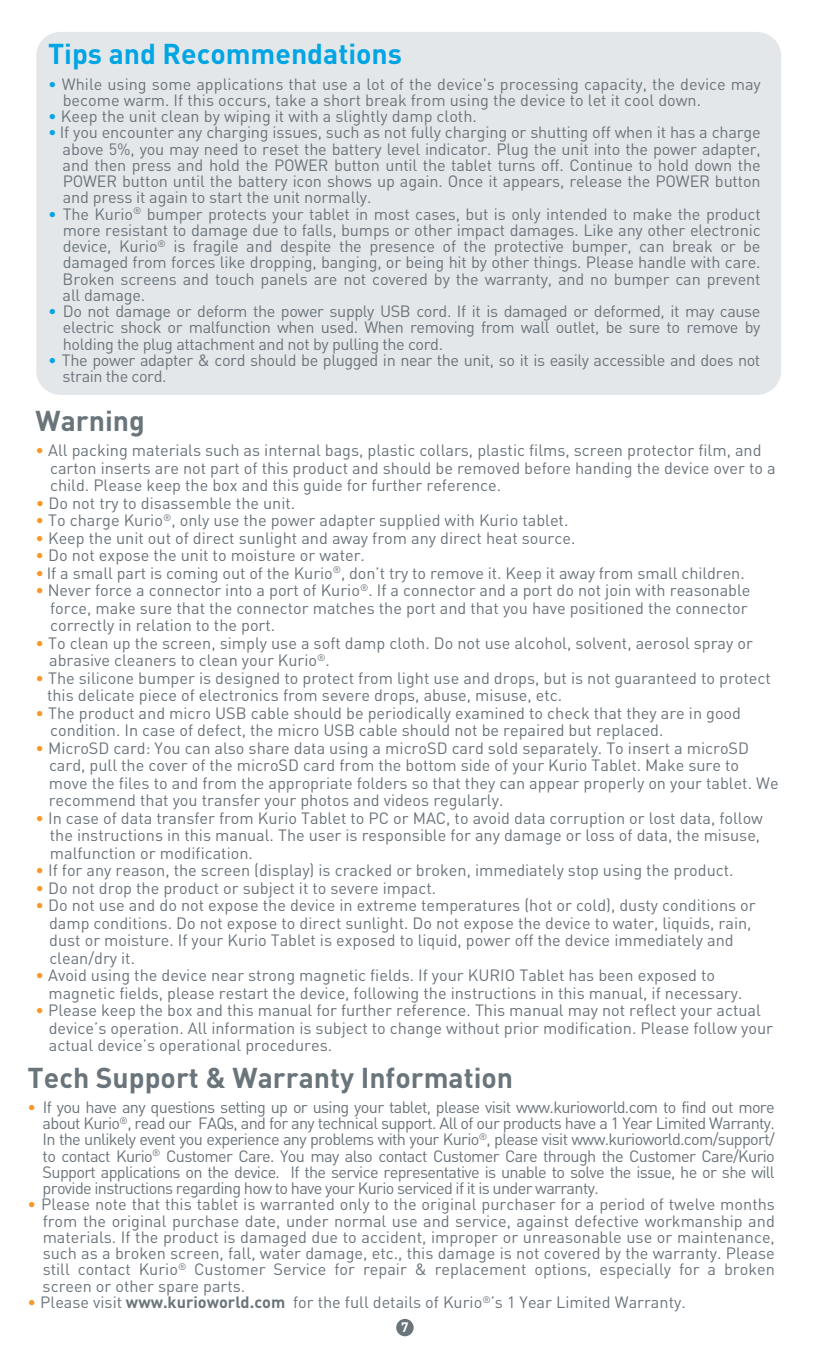
<style>
.page{position:relative;width:814px;height:1346px;background:#fff}
.page>*{position:absolute;margin:0;border:0;box-sizing:border-box;transform-origin:0 0}
.t1{font:700 28.25px "DINOT";color:#6a747b}
.t2{font:700 28.25px "DINOT";color:#00a5e3}
.t3{font:16.25px/16.2px "DINOT";color:#6a747b}
.t4{font:16.25px/16.2px "DINOT";letter-spacing:-.025em;color:#6a747b}
.t5{font:700 13.5px "DINOT";color:#fff}
.s1{color:#00a5e3}
.s2{color:#f79727}
.s3{font-weight:700}
</style>
<div class="page">
<div style="left:36px;top:32px;width:744px;height:363px;background:#e4e7ea;border-radius:24px"></div>
<div style="left:396px;top:1319px;width:17px;height:17px;background:#6a747b;border-radius:50%"></div>
<h1 class="t2" style="left:48px;top:35px;width:355px">Tips and Recommendations</h1>
<p class="t3" style="left:63px;top:75px;width:699px;text-indent:-14px"><span class="s1">•</span> While using some applications that use a lot of the device's processing capacity, the device may become warm. If this occurs, take a short break from using the device to let it cool down.</p>
<p class="t3" style="left:48px;top:108px;width:430px"><span class="s1">•</span> Keep the unit clean by wiping it with a slightly damp cloth.</p>
<p class="t3" style="left:63px;top:124px;width:699px;text-align:justify;text-indent:-14px"><span class="s1">•</span> If you encounter any charging issues, such as not fully charging or shutting off when it has a charge above 5%, you may need to reset the battery level indicator. Plug the unit into the power adapter, and then press and hold the POWER button until the tablet turns off. Continue to hold down the POWER button until the battery icon shows up again. Once it appears, release the POWER button and press it again to start the unit normally.</p>
<p class="t3" style="left:63px;top:205px;width:699px;text-align:justify;text-indent:-14px"><span class="s1">•</span> The Kurio<sup>®</sup> bumper protects your tablet in most cases, but is only intended to make the product more resistant to damage due to falls, bumps or other impact damages. Like any other electronic device, Kurio<sup>®</sup> is fragile and despite the presence of the protective bumper, can break or be damaged from forces like dropping, banging, or being hit by other things. Please handle with care.<br>Broken screens and touch panels are not covered by the warranty, and no bumper can prevent all damage.</p>
<p class="t3" style="left:63px;top:303px;width:698px;text-align:justify;text-indent:-15px"><span class="s1">•</span> Do not damage or deform the power supply USB cord. If it is damaged or deformed, it may cause electric shock or malfunction when used. When removing from wall outlet, be sure to remove by holding the plug attachment and not by pulling the cord.</p>
<p class="t4" style="left:63px;top:351px;width:699px;text-indent:-14px"><span class="s1">•</span> The power adapter &amp; cord should be plugged in near the unit, so it is easily accessible and does not strain the cord.</p>
<h1 class="t1" style="left:36px;top:402px;width:111px">Warning</h1>
<p class="t3" style="left:50px;top:441px;width:726px;line-height:17.5px;text-indent:-15px"><span class="s2">•</span> All packing materials such as internal bags, plastic collars, plastic films, screen protector film, and carton inserts are not part of this product and should be removed before handing the device over to a child. Please keep the box and this guide for further reference.</p>
<p class="t3" style="left:36px;top:494px;width:261px"><span class="s2">•</span> Do not try to disassemble the unit.</p>
<p class="t3" style="left:35px;top:512px;width:534px"><span class="s2">•</span> To charge Kurio<sup>®</sup>, only use the power adapter supplied with Kurio tablet.</p>
<p class="t3" style="left:35px;top:529px;width:541px"><span class="s2">•</span> Keep the unit out of direct sunlight and away from any direct heat source.</p>
<p class="t3" style="left:35px;top:547px;width:331px"><span class="s2">•</span> Do not expose the unit to moisture or water.</p>
<p class="t3" style="left:35px;top:564px;width:710px"><span class="s2">•</span> If a small part is coming out of the Kurio<sup>®</sup>, don’t try to remove it. Keep it away from small children.</p>
<p class="t3" style="left:50px;top:581px;width:701px;line-height:17.5px;text-indent:-15px"><span class="s2">•</span> Never force a connector into a port of Kurio<sup>®</sup>. If a connector and a port do not join with reasonable force, make sure that the connector matches the port and that you have positioned the connector correctly in relation to the port.</p>
<p class="t3" style="left:49px;top:634px;width:705px;line-height:17.5px;text-indent:-14px"><span class="s2">•</span> To clean up the screen, simply use a soft damp cloth. Do not use alcohol, solvent, aerosol spray or abrasive cleaners to clean your Kurio<sup>®</sup>.</p>
<p class="t3" style="left:47px;top:669px;width:725px;line-height:17.5px;text-indent:-12px"><span class="s2">•</span> The silicone bumper is designed to protect from light use and drops, but is not guaranteed to protect this delicate piece of electronics from severe drops, abuse, misuse, etc.</p>
<p class="t3" style="left:50px;top:704px;width:692px;line-height:17.5px;text-indent:-15px"><span class="s2">•</span> The product and micro USB cable should be periodically examined to check that they are in good condition. In case of defect, the micro USB cable should not be repaired but replaced.</p>
<p class="t3" style="left:49px;top:739px;width:731px;line-height:17.5px;text-indent:-13px"><span class="s2">•</span> MicroSD card: You can also share data using a microSD card sold separately. To insert a microSD card, pull the cover of the microSD card from the bottom side of your Kurio Tablet. Make sure to move the files to and from the appropriate folders so that they can appear properly on your tablet. We recommend that you transfer your photos and videos regularly.</p>
<p class="t3" style="left:50px;top:809px;width:714px;line-height:17.5px;text-indent:-14px"><span class="s2">•</span> In case of data transfer from Kurio Tablet to PC or MAC, to avoid data corruption or lost data, follow the instructions in this manual. The user is responsible for any damage or loss of data, the misuse, malfunction or modification.</p>
<p class="t3" style="left:35px;top:862px;width:699px"><span class="s2">•</span> If for any reason, the screen (display) is cracked or broken, immediately stop using the product.</p>
<p class="t3" style="left:35px;top:879px;width:402px"><span class="s2">•</span> Do not drop the product or subject it to severe impact.</p>
<p class="t3" style="left:49px;top:896px;width:708px;line-height:17.5px;text-indent:-14px"><span class="s2">•</span> Do not use and do not expose the device in extreme temperatures (hot or cold), dusty conditions or damp conditions. Do not expose to direct sunlight. Do not expose the device to water, liquids, rain, dust or moisture. If your Kurio Tablet is exposed to liquid, power off the device immediately and clean/dry it.</p>
<p class="t3" style="left:48px;top:966px;width:695px;line-height:17.5px;text-indent:-13px"><span class="s2">•</span> Avoid using the device near strong magnetic fields. If your KURIO Tablet has been exposed to magnetic fields, please restart the device, following the instructions in this manual, if necessary.</p>
<p class="t3" style="left:49px;top:1001px;width:725px;line-height:17.5px;text-indent:-13px"><span class="s2">•</span> Please keep the box and this manual for further reference. This manual may not reflect your actual device’s operation. All information is subject to change without prior modification. Please follow your actual device’s operational procedures.</p>
<h1 class="t1" style="left:28px;top:1059px;width:487px">Tech Support &amp; Warranty Information</h1>
<p class="t3" style="left:43px;top:1099px;width:733px;text-align:justify;text-indent:-15px"><span class="s2">•</span> If you have any questions setting up or using your tablet, please visit www.kurioworld.com to find out more about Kurio<sup>®</sup>, read our FAQs, and for any technical support. All of our products have a 1 Year Limited Warranty.<br>In the unlikely event you experience any problems with your Kurio<sup>®</sup>, please visit www.kurioworld.com/support/ to contact Kurio<sup>®</sup> Customer Care. You may also contact Customer Care through the Customer Care/Kurio Support applications on the device. If the service representative is unable to solve the issue, he or she will provide instructions regarding how to have your Kurio serviced if it is under warranty.</p>
<p class="t3" style="left:43px;top:1196px;width:733px;text-align:justify;text-indent:-15px"><span class="s2">•</span> Please note that this tablet is warranted only to the original purchaser for a period of twelve months from the original purchase date, under normal use and service, against defective workmanship and materials. If the product is damaged due to accident, improper or unreasonable use or maintenance, such as a broken screen, fall, water damage, etc., this damage is not covered by the warranty. Please still contact Kurio<sup>®</sup> Customer Service for repair &amp; replacement options, especially for a broken screen or other spare parts.</p>
<p class="t3" style="left:28px;top:1294px;width:659px"><span class="s2">•</span> Please visit <span class="s3">www.kurioworld.com</span> for the full details of Kurio<sup>®</sup>’s 1 Year Limited Warranty.</p>
<p class="t5" style="left:401px;top:1318px;width:9px">7</p>
</div>
